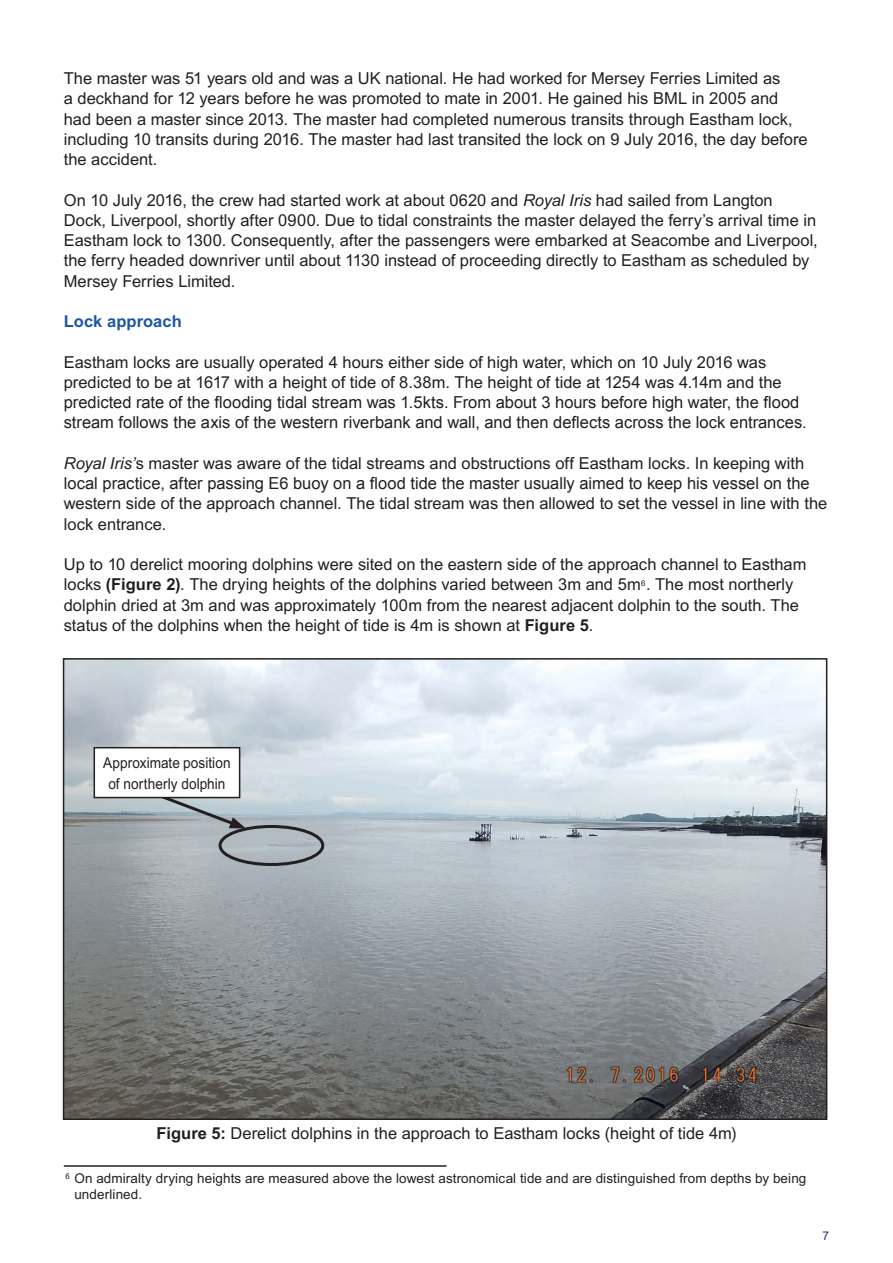
<style>
.page{position:relative;width:893px;height:1263px;background:#fff}
.page>*{position:absolute;margin:0;border:0;box-sizing:border-box;transform-origin:0 0}
._3_0_Main_Body_Text{font:16.5px/20.2px "Arial MT2";color:#231f20}
._3_0_Main_Body_Text-2{font:16.5px/20.2px "Arial";color:#231f20}
.Figure_Caption{font:16.5px "Arial MT2";color:#231f20}
._2_1_Sub_Header{font:16.5px "Arial Bold MT2";letter-spacing:.005em;color:#1e56a6}
.Label{font:15px/21px "Arial MT2";letter-spacing:.005em;color:#231f20;text-align:center;scale:.91 1}
._3_6_Footnotes{font:13.5px/16.2px "Arial MT2";letter-spacing:.005em;color:#231f20}
.t1{font:12px "Arial MT2";color:#24326f}
.s1{font-family:"Arial";font-style:italic}
.s2{font-family:"Arial MT2"}
.s3{font-family:"Arial"}
.s4{font-family:"Arial Bold MT2"}
</style>
<div class="page">
<hr style="left:64px;top:1165px;width:382px;height:2px;background:#231f20">
<img style="left:66px;top:661px;width:758px;height:456px">
<div style="left:63px;top:658px;width:764px;height:462px;border:2px solid #231f20"></div>
<div style="left:219px;top:825px;width:105px;height:41px;border:3px solid #231f20;border-radius:50%"></div>
<svg style="left:138px;top:785px;width:108px;height:44px;background:#a3adb3"></svg>
<div style="left:94px;top:748px;width:146px;height:49px;background:#fff"></div>
<div style="left:94px;top:747px;width:146px;height:51px;border:2px solid #231f20"></div>
<p class="_3_0_Main_Body_Text" style="left:64px;top:68px;width:745px">The master was 51 years old and was a UK national. He had worked for Mersey Ferries Limited as<br>a deckhand for 12 years before he was promoted to mate in 2001. He gained his BML in 2005 and had been a master since 2013. The master had completed numerous transits through Eastham lock, including 10 transits during 2016. The master had last transited the lock on 9 July 2016, the day before the accident.</p>
<p class="_3_0_Main_Body_Text" style="left:64px;top:190px;width:755px">On 10 July 2016, the crew had started work at about 0620 and <span class="s1">Royal Iris</span> had sailed from Langton Dock, Liverpool, shortly after 0900. Due to tidal constraints the master delayed the ferry’s arrival time in Eastham lock to 1300. Consequently, after the passengers were embarked at Seacombe and Liverpool, the ferry headed downriver until about 1130 instead of proceeding directly to Eastham as scheduled by Mersey Ferries Limited.</p>
<p class="_2_1_Sub_Header" style="left:64px;top:310px;width:119px">Lock approach</p>
<p class="_3_0_Main_Body_Text-2" style="left:64px;top:352px;width:744px"><span class="s2">Eastham locks are usually operated 4 hours either side of high water, which on 10 July 2016 was predicted to be at 1617 with a height of tide of 8.38m. The height of tide at 1254 was 4.14m and the </span>predicted rate of the flooding tidal stream was 1.5kts. From about 3 hours before high water, the flood stream follows the axis of the western riverbank and wall, and then deflects across the lock entrances.</p>
<p class="_3_0_Main_Body_Text" style="left:64px;top:453px;width:765px"><span class="s1">Royal Iris’</span>s master was aware of the tidal streams and obstructions off Eastham locks. In keeping with <span class="s3">local practice, after passing E6 buoy on a flood tide the master usually aimed to keep his vessel on the </span>western side of the approach channel. The tidal stream was then allowed to set the vessel in line with the lock entrance.</p>
<p class="_3_0_Main_Body_Text" style="left:64px;top:554px;width:744px">Up to 10 derelict mooring dolphins were sited on the eastern side of the approach channel to Eastham locks <span class="s4">(Figure 2)</span>. The drying heights of the dolphins varied between 3m and 5m<sup>6</sup>. The most northerly dolphin dried at 3m and was approximately 100m from the nearest adjacent dolphin to the south. The status of the dolphins when the height of tide is 4m is shown at <span class="s4">Figure 5</span>.</p>
<p class="Label" style="left:103px;top:752px;width:141px">Approximate position of northerly dolphin</p>
<p class="Figure_Caption" style="left:157px;top:1122px;width:581px"><span class="s4">Figure 5:</span> Derelict dolphins in the approach to Eastham locks (height of tide 4m)</p>
<p class="_3_6_Footnotes" style="left:74px;top:1170px;width:733px;text-indent:-9px"><sup>6</sup> On admiralty drying heights are measured above the lowest astronomical tide and are distinguished from depths by being underlined.</p>
<p class="t1" style="left:822px;top:1228px;width:8px">7</p>
</div>
